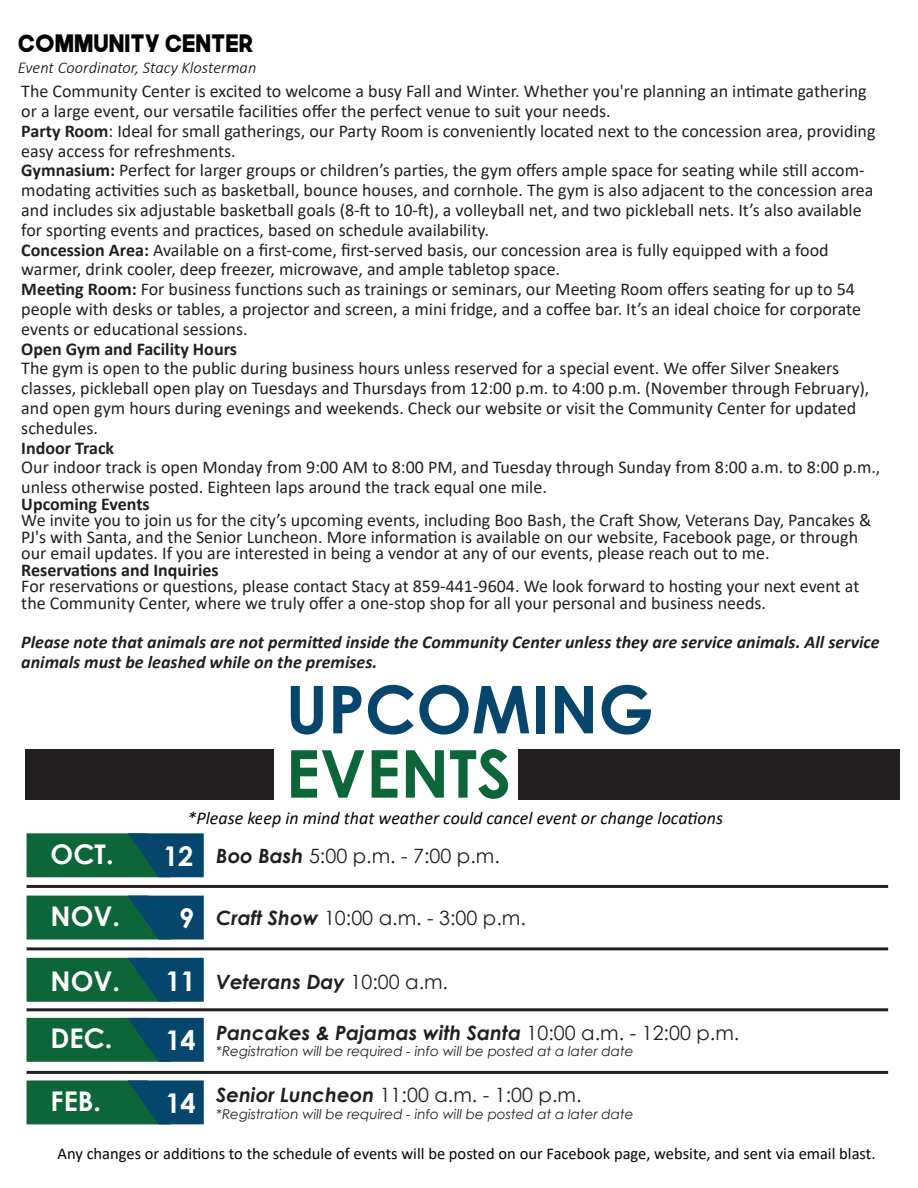
<style>
.page{position:relative;width:918px;height:1188px;background:#fff}
.page>*{position:absolute;margin:0;border:0;box-sizing:border-box;transform-origin:0 0}
.t1{font:700 66px "Century Gothic";color:#07466c}
.t2{font:700 66px "Century Gothic";color:#0c6638}
.t3{font:700 27.15px "Century Gothic";color:#fff}
.t4{font:24px "The Next Font";color:#060504}
.t5{font:19.8px "Century Gothic";color:#231f20}
.t6{font:italic 700 19.8px "Century Gothic";color:#231f20}
.t7{font:18px/19.8px "Calibri";color:#231f20}
.t8{font:italic 700 18px/19.8px "Calibri";color:#231f20}
.t9{font:700 18px "Calibri";color:#231f20}
.t10{font:italic 18px "Calibri";color:#060604}
.t11{font:16.5px "Calibri";color:#060504}
.t12{font:italic 300 16.5px "Calibri";color:#060504}
.t13{font:italic 13.5px "Century Gothic";color:#231f20}
.s1{font-weight:700}
.s2{font-weight:700;font-size:27.15px;color:#fff}
.s3{font-weight:700;font-style:italic}
.s4{font-style:normal;font-size:27.15px;color:#fff}
.s5{font-weight:400;font-style:normal}
</style>
<div class="page">
<div style="left:25px;top:749px;width:249px;height:50px;background:#231f20"></div>
<div style="left:518px;top:749px;width:382px;height:50px;background:#231f20"></div>
<svg style="left:27px;top:833px;width:177px;height:44px;background:#0c5c4b"></svg>
<hr style="left:27px;top:885px;width:861px;height:3px;background:#231f20">
<svg style="left:27px;top:896px;width:177px;height:44px;background:#0d5c4b"></svg>
<hr style="left:27px;top:947px;width:861px;height:3px;background:#231f20">
<hr style="left:27px;top:1008px;width:861px;height:3px;background:#231f20">
<svg style="left:27px;top:958px;width:177px;height:44px;background:#0b5c4a"></svg>
<svg style="left:27px;top:1018px;width:177px;height:44px;background:#0b5b4a"></svg>
<hr style="left:27px;top:1071px;width:861px;height:3px;background:#231f20">
<svg style="left:27px;top:1080px;width:177px;height:44px;background:#0d5c4b"></svg>
<h3 class="t4" style="left:18px;top:27px;width:238px">COMMUNITY CENTER</h3>
<p class="t12" style="left:18px;top:57px;width:240px">Event Coordinator, Stacy Klosterman</p>
<p class="t7" style="left:21px;top:81px;width:856px">The Community Center is excited to welcome a busy Fall and Winter. Whether you're planning an intimate gathering or a large event, our versatile facilities offer the perfect venue to suit your needs.<br><span class="s1">Party Room</span>: Ideal for small gatherings, our Party Room is conveniently located next to the concession area, providing easy access for refreshments.<br><span class="s1">Gymnasium:</span> Perfect for larger groups or children’s parties, the gym offers ample space for seating while still accom&shy;modating activities such as basketball, bounce houses, and cornhole. The gym is also adjacent to the concession area and includes six adjustable basketball goals (8-ft to 10-ft), a volleyball net, and two pickleball nets. It’s also available for sporting events and practices, based on schedule availability.<br><span class="s1">Concession Area:</span> Available on a first-come, first-served basis, our concession area is fully equipped with a food warmer, drink cooler, deep freezer, microwave, and ample tabletop space.<br><span class="s1">Meeting Room:</span> For business functions such as trainings or seminars, our Meeting Room offers seating for up to 54 people with desks or tables, a projector and screen, a mini fridge, and a coffee bar. It’s an ideal choice for corporate events or educational sessions.</p>
<p class="t9" style="left:21px;top:336px;width:217px">Open Gym and Facility Hours</p>
<p class="t7" style="left:21px;top:358px;width:850px">The gym is open to the public during business hours unless reserved for a special event. We offer Silver Sneakers classes, pickleball open play on Tuesdays and Thursdays from 12:00 p.m. to 4:00 p.m. (November through February), and open gym hours during evenings and weekends. Check our website or visit the Community Center for updated schedules.</p>
<p class="t9" style="left:21px;top:435px;width:94px">Indoor Track</p>
<p class="t7" style="left:21px;top:457px;width:861px">Our indoor track is open Monday from 9:00 AM to 8:00 PM, and Tuesday through Sunday from 8:00 a.m. to 8:00 p.m., unless otherwise posted. Eighteen laps around the track equal one mile.</p>
<p class="t9" style="left:21px;top:491px;width:130px">Upcoming Events</p>
<p class="t7" style="left:21px;top:512px;width:851px;line-height:16.5px">We invite you to join us for the city’s upcoming events, including Boo Bash, the Craft Show, Veterans Day, Pancakes &amp;<br>PJ's with Santa, and the Senior Luncheon. More information is available on our website, Facebook page, or through our email updates. If you are interested in being a vendor at any of our events, please reach out to me.</p>
<p class="t9" style="left:21px;top:557px;width:199px">Reservations and Inquiries</p>
<p class="t7" style="left:21px;top:578px;width:840px;line-height:16.5px">For reservations or questions, please contact Stacy at 859-441-9604. We look forward to hosting your next event at the Community Center, where we truly offer a one-stop shop for all your personal and business needs.</p>
<p class="t8" style="left:21px;top:632px;width:860px">Please note that animals are not permitted inside the Community Center unless they are service animals. All service animals must be leashed while on the premises.</p>
<h1 class="t1" style="left:286px;top:659px;width:370px">UPCOMING</h1>
<h1 class="t2" style="left:286px;top:724px;width:227px">EVENTS</h1>
<p class="t10" style="left:187px;top:806px;width:537px">*Please keep in mind that weather could cancel event or change locations</p>
<h2 class="t3" style="left:51px;top:833px;width:64px">OCT.</h2>
<p class="t5" style="left:163px;top:842px;width:338px"><span class="s2">12</span> <span class="s3">Boo Bash</span> 5:00 p.m. - 7:00 p.m.</p>
<h2 class="t3" style="left:51px;top:896px;width:71px">NOV.</h2>
<p class="t5" style="left:179px;top:904px;width:348px"><span class="s2">9</span> <span class="s3">Craft Show</span> 10:00 a.m. - 3:00 p.m.</p>
<h2 class="t3" style="left:51px;top:960px;width:71px">NOV.</h2>
<p class="t6" style="left:165px;top:967px;width:284px"><span class="s4">11</span> Veterans Day <span class="s5">10:00 a.m.</span></p>
<p class="t6" style="left:216px;top:1018px;width:525px">Pancakes &amp; Pajamas with Santa <span class="s5">10:00 a.m. - 12:00 p.m.</span></p>
<h2 class="t3" style="left:51px;top:1018px;width:63px">DEC.</h2>
<p class="t13" style="left:165px;top:1042px;width:470px"><sup>14</sup> *Registration will be required - info will be posted at a later date</p>
<h2 class="t3" style="left:51px;top:1080px;width:52px">FEB.</h2>
<h2 class="t3" style="left:165px;top:1082px;width:32px">14</h2>
<p class="t5" style="left:216px;top:1081px;width:367px"><span class="s3">Senior Luncheon</span> 11:00 a.m. - 1:00 p.m.</p>
<p class="t13" style="left:216px;top:1104px;width:419px">*Registration will be required - info will be posted at a later date</p>
<p class="t11" style="left:58px;top:1142px;width:820px">Any changes or additions to the schedule of events will be posted on our Facebook page, website, and sent via email blast.</p>
</div>
